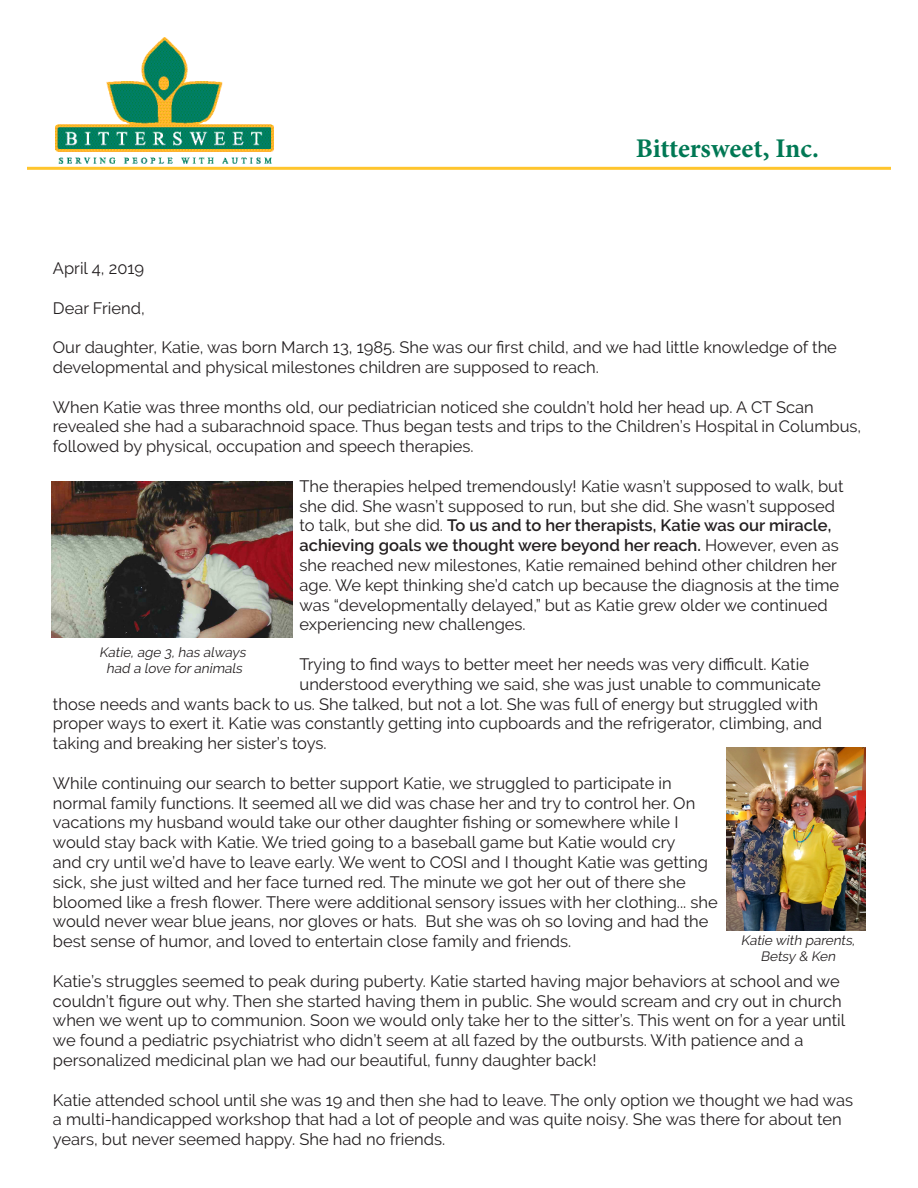
<style>
.page{position:relative;width:918px;height:1188px;background:#fff}
.page>*{position:absolute;margin:0;border:0;box-sizing:border-box;transform-origin:0 0}
.t1{font:700 27px "Minion Pro";letter-spacing:-.005em;color:#007854}
.t2{font:16.5px/19.8px "Raleway";color:#231f20}
.t3{font:italic 13.5px "Raleway";color:#231f20}
.s1{font-weight:600}
</style>
<div class="page">
<img style="left:55px;top:38px;width:219px;height:126px">
<img style="left:726px;top:747px;width:140px;height:183px">
<hr style="left:27px;top:167px;width:864px;height:3px;background:#ffc52d">
<img style="left:52px;top:482px;width:241px;height:156px">
<p class="t1" style="left:636px;top:130px;width:185px">Bittersweet, Inc.</p>
<p class="t2" style="left:53px;top:258px;width:93px">April 4, 2019</p>
<p class="t2" style="left:53px;top:298px;width:93px">Dear Friend,</p>
<p class="t2" style="left:53px;top:337px;width:786px">Our daughter, Katie, was born March 13, 1985. She was our first child, and we had little knowledge of the</p>
<p class="t2" style="left:53px;top:357px;width:547px">developmental and physical milestones children are supposed to reach.</p>
<p class="t2" style="left:53px;top:397px;width:762px">When Katie was three months old, our pediatrician noticed she couldn’t hold her head up. A CT Scan</p>
<p class="t2" style="left:53px;top:417px;width:810px">revealed she had a subarachnoid space. Thus began tests and trips to the Children’s Hospital in Columbus,</p>
<p class="t2" style="left:53px;top:436px;width:422px">followed by physical, occupation and speech therapies.</p>
<p class="t2" style="left:300px;top:476px;width:546px">The therapies helped tremendously! Katie wasn’t supposed to walk, but she did. She wasn’t supposed to run, but she did. She wasn’t supposed to talk, but she did. <span class="s1">To us and to her therapists, Katie was our miracle, achieving goals we thought were beyond her reach.</span> However, even as she reached new milestones, Katie remained behind other children her age. We kept thinking she’d catch up because the diagnosis at the time was “developmentally delayed,” but as Katie grew older we continued</p>
<p class="t2" style="left:300px;top:615px;width:228px">experiencing new challenges.</p>
<p class="t2" style="left:300px;top:654px;width:511px">Trying to find ways to better meet her needs was very difficult. Katie</p>
<p class="t2" style="left:53px;top:674px;width:771px;text-indent:247px">understood everything we said, she was just unable to communicate those needs and wants back to us. She talked, but not a lot. She was full of energy but struggled with proper ways to exert it. Katie was constantly getting into cupboards and the refrigerator, climbing, and</p>
<p class="t2" style="left:53px;top:733px;width:275px">taking and breaking her sister’s toys.</p>
<p class="t2" style="left:53px;top:773px;width:620px">While continuing our search to better support Katie, we struggled to participate in</p>
<p class="t2" style="left:53px;top:793px;width:644px">normal family functions. It seemed all we did was chase her and try to control her. On</p>
<p class="t2" style="left:53px;top:813px;width:666px">vacations my husband would take our other daughter fishing or somewhere while I would stay back with Katie. We tried going to a baseball game but Katie would cry<br>and cry until we’d have to leave early. We went to COSI and I thought Katie was getting sick, she just wilted and her face turned red. The minute we got her out of there she bloomed like a fresh flower. There were additional sensory issues with her clothing... she would never wear blue jeans, nor gloves or hats. But she was oh so loving and had the best sense of humor, and loved to entertain close family and friends.</p>
<p class="t2" style="left:53px;top:971px;width:794px">Katie’s struggles seemed to peak during puberty. Katie started having major behaviors at school and we couldn’t figure out why. Then she started having them in public. She would scream and cry out in church when we went up to communion. Soon we would only take her to the sitter’s. This went on for a year until we found a pediatric psychiatrist who didn’t seem at all fazed by the outbursts. With patience and a</p>
<p class="t2" style="left:53px;top:1050px;width:545px">personalized medicinal plan we had our beautiful, funny daughter back!</p>
<p class="t2" style="left:53px;top:1090px;width:802px">Katie attended school until she was 19 and then she had to leave. The only option we thought we had was a multi-handicapped workshop that had a lot of people and was quite noisy. She was there for about ten years, but never seemed happy. She had no friends.</p>
<p class="t3" style="left:99px;top:644px;width:151px">Katie,age 3,has always</p>
<p class="t3" style="left:106px;top:660px;width:140px">had a love foranimals</p>
<p class="t3" style="left:741px;top:932px;width:118px">Katie with parents,</p>
<p class="t3" style="left:760px;top:949px;width:79px">Betsy &amp; Ken</p>
</div>
